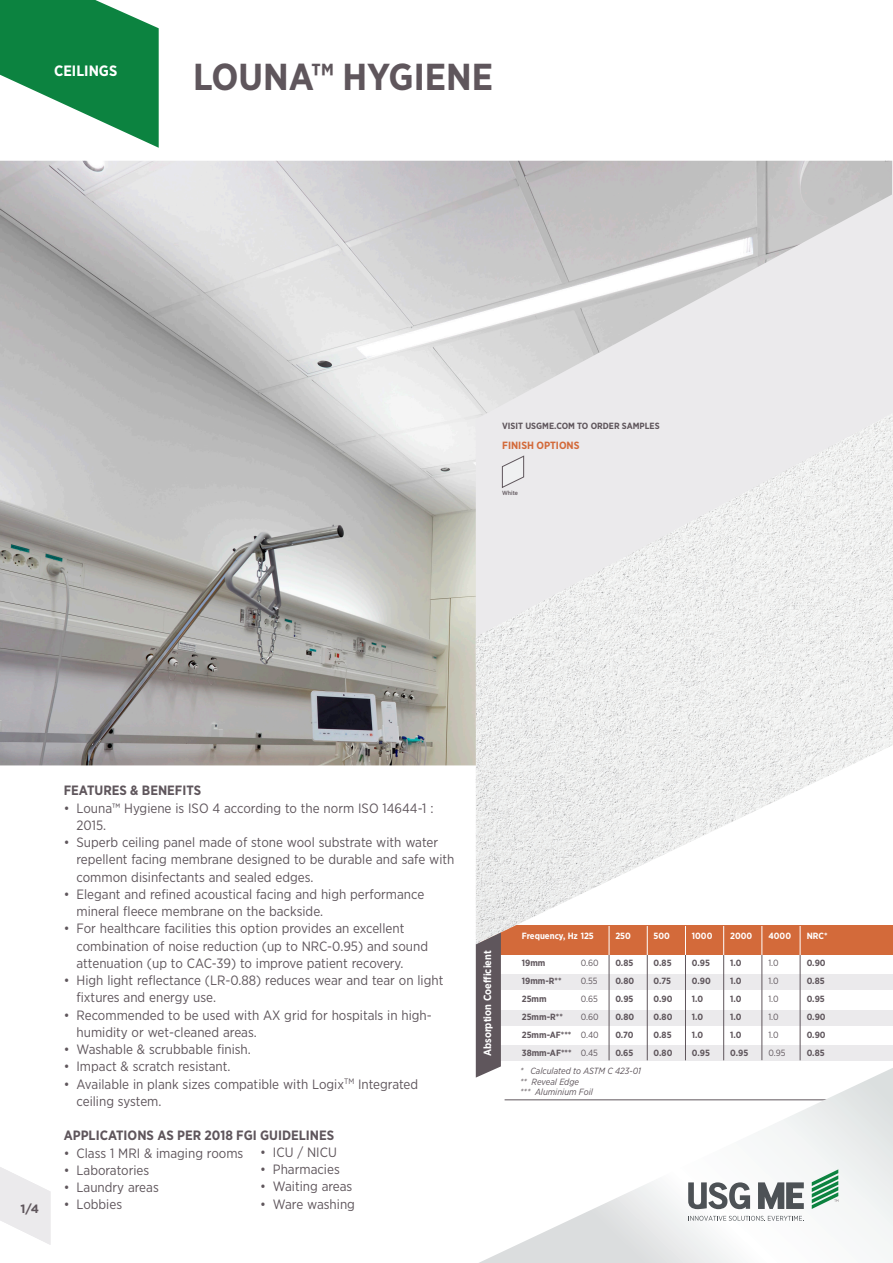
<style>
.page{position:relative;width:893px;height:1263px;background:#fff}
.page>*{position:absolute;margin:0;border:0;box-sizing:border-box;transform-origin:0 0}
.t1{font:700 37.5px "Gotham Narrow";color:#5f565c}
.t2{font:700 15px "Gotham Narrow";color:#fff}
.t3{font:13.5px/17.2px "Gotham Narrow";color:#5f565c}
.Helvetica_light_10pt{font:700 13.5px "Gotham Narrow";color:#5f565c}
.t4{font:700 12px "Gotham";color:#5f565c}
.Helvetica_light_10pt-2{font:700 10.5px "Gotham Narrow";color:#fff}
.t5{font:700 10.5px "Gotham Narrow";color:#d36a3a}
.Helvetica_light_10pt-3{font:700 9px "Gotham Narrow";color:#5f565c}
.Helvetica_light_10pt-4{font:italic 9px "Gotham Narrow";color:#5f565c}
.Helvetica_light_10pt-5{font:9px "Gotham Narrow";color:#5f565c}
.Helvetica_light_10pt-6{font:700 9px "Gotham Narrow";color:#fff}
.Helvetica_light_10pt-7{font:500 6px "Gotham Narrow";letter-spacing:-.005em;color:#5f565c}
</style>
<div class="page">
<div style="left:501px;top:974px;width:392px;height:16px;background:#ebeaec"></div>
<div style="left:501px;top:1010px;width:392px;height:15px;background:#ebeaec"></div>
<div style="left:501px;top:1045px;width:392px;height:15px;background:#ebeaec"></div>
<div style="left:479px;top:926px;width:414px;height:29px;background:#d36a3a"></div>
<hr style="left:609px;top:955px;width:1px;height:105px;background:#5f565c">
<hr style="left:647px;top:955px;width:1px;height:105px;background:#5f565c">
<hr style="left:685px;top:955px;width:1px;height:105px;background:#5f565c">
<hr style="left:723px;top:955px;width:1px;height:105px;background:#5f565c">
<hr style="left:761px;top:955px;width:1px;height:105px;background:#5f565c">
<hr style="left:800px;top:955px;width:1px;height:105px;background:#5f565c">
<div style="left:476px;top:944px;width:25px;height:133px;background:#5f565c"></div>
<img style="left:0;top:161px;width:892px;height:604px">
<svg style="left:476px;top:194px;width:417px;height:219px;background:#dcdbdc"></svg>
<img style="left:476px;top:413px;width:417px;height:531px">
<svg style="left:502px;top:456px;width:22px;height:32px"></svg>
<svg style="left:478px;top:1068px;width:415px;height:195px"></svg>
<svg style="left:0;top:0;width:159px;height:148px"></svg>
<svg style="left:0;top:1167px;width:50px;height:78px"></svg>
<svg style="left:688px;top:1216px;width:116px;height:5px"></svg>
<svg style="left:688px;top:1182px;width:62px;height:27px"></svg>
<svg style="left:758px;top:1182px;width:46px;height:27px"></svg>
<svg style="left:812px;top:1169px;width:26px;height:40px"></svg>
<p class="t2" style="left:54px;top:61px;width:65px">CEILINGS</p>
<p class="t1" style="left:193px;top:53px;width:302px">LOUNA™ HYGIENE</p>
<p class="Helvetica_light_10pt-3" style="left:502px;top:420px;width:159px">VISIT USGME.COM TO ORDER SAMPLES</p>
<p class="t5" style="left:502px;top:439px;width:79px">FINISH OPTIONS</p>
<p class="Helvetica_light_10pt-7" style="left:502px;top:489px;width:17px">White</p>
<p class="t4" style="left:21px;top:1200px;width:20px">1/2</p>
<p class="t4" style="left:31px;top:1200px;width:10px">4</p>
<p class="Helvetica_light_10pt" style="left:64px;top:782px;width:139px">FEATURES &amp; BENEFITS</p>
<p class="t3" style="left:77px;top:799px;width:358px;text-indent:-13px">• Louna™ Hygiene is ISO 4 according to the norm ISO 14644-1 :<br>2015.</p>
<p class="t3" style="left:77px;top:833px;width:379px;text-indent:-13px">• Superb ceiling panel made of stone wool substrate with water repellent facing membrane designed to be durable and safe with common disinfectants and sealed edges.</p>
<p class="t3" style="left:77px;top:885px;width:349px;text-indent:-13px">• Elegant and refined acoustical facing and high performance mineral fleece membrane on the backside.</p>
<p class="t3" style="left:77px;top:920px;width:353px;text-indent:-13px">• For healthcare facilities this option provides an excellent combination of noise reduction (up to NRC-0.95) and sound attenuation (up to CAC-39) to improve patient recovery.</p>
<p class="t3" style="left:77px;top:971px;width:368px;text-indent:-13px">• High light reflectance (LR-0.88) reduces wear and tear on light fixtures and energy use.</p>
<p class="t3" style="left:77px;top:1006px;width:357px;text-indent:-13px">• Recommended to be used with AX grid for hospitals in high&shy;humidity or wet-cleaned areas.</p>
<p class="t3" style="left:64px;top:1040px;width:189px">• Washable &amp; scrubbable finish.</p>
<p class="t3" style="left:64px;top:1058px;width:168px">• Impact &amp; scratch resistant.</p>
<p class="t3" style="left:77px;top:1075px;width:343px;text-indent:-13px">• Available in plank sizes compatible with Logix<sup>TM</sup> Integrated ceiling system.</p>
<p class="Helvetica_light_10pt" style="left:64px;top:1127px;width:272px">APPLICATIONS AS PER 2018 FGI GUIDELINES</p>
<p class="t3" style="left:64px;top:1144px;width:181px">• Class 1 MRI &amp; imaging rooms</p>
<p class="t3" style="left:64px;top:1161px;width:87px">• Laboratories</p>
<p class="t3" style="left:64px;top:1178px;width:96px">• Laundry areas</p>
<p class="t3" style="left:64px;top:1196px;width:60px">• Lobbies</p>
<p class="t3" style="left:260px;top:1143px;width:78px">• ICU / NICU</p>
<p class="t3" style="left:260px;top:1160px;width:81px">• Pharmacies</p>
<p class="t3" style="left:260px;top:1178px;width:94px">• Waiting areas</p>
<p class="t3" style="left:260px;top:1195px;width:96px">• Ware washing</p>
<p class="Helvetica_light_10pt-2" style="left:481px;top:1056px;width:107px;rotate:-90deg">Absorption Coefficient</p>
<p class="Helvetica_light_10pt-6" style="left:522px;top:930px;width:74px">Frequency, Hz 125</p>
<p class="Helvetica_light_10pt-3" style="left:522px;top:957px;width:25px">19mm</p>
<p class="Helvetica_light_10pt-3" style="left:522px;top:975px;width:41px">19mm-R**</p>
<p class="Helvetica_light_10pt-3" style="left:522px;top:993px;width:26px">25mm</p>
<p class="Helvetica_light_10pt-3" style="left:522px;top:1011px;width:43px">25mm-R**</p>
<p class="Helvetica_light_10pt-3" style="left:522px;top:1029px;width:51px">25mm-AF***</p>
<p class="Helvetica_light_10pt-3" style="left:522px;top:1047px;width:51px">38mm-AF***</p>
<p class="Helvetica_light_10pt-5" style="left:581px;top:957px;width:19px">0.60</p>
<p class="Helvetica_light_10pt-5" style="left:581px;top:975px;width:18px">0.55</p>
<p class="Helvetica_light_10pt-5" style="left:581px;top:993px;width:19px">0.65</p>
<p class="Helvetica_light_10pt-5" style="left:581px;top:1011px;width:19px">0.60</p>
<p class="Helvetica_light_10pt-5" style="left:581px;top:1029px;width:20px">0.40</p>
<p class="Helvetica_light_10pt-5" style="left:581px;top:1047px;width:19px">0.45</p>
<p class="Helvetica_light_10pt-6" style="left:615px;top:930px;width:17px">250</p>
<p class="Helvetica_light_10pt-3" style="left:615px;top:957px;width:19px">0.85</p>
<p class="Helvetica_light_10pt-3" style="left:615px;top:975px;width:20px">0.80</p>
<p class="Helvetica_light_10pt-3" style="left:615px;top:993px;width:20px">0.95</p>
<p class="Helvetica_light_10pt-3" style="left:615px;top:1011px;width:20px">0.80</p>
<p class="Helvetica_light_10pt-3" style="left:615px;top:1029px;width:20px">0.70</p>
<p class="Helvetica_light_10pt-3" style="left:615px;top:1047px;width:20px">0.65</p>
<p class="Helvetica_light_10pt-4" style="left:520px;top:1065px;width:123px">* Calculated to ASTM C 423-01</p>
<p class="Helvetica_light_10pt-4" style="left:520px;top:1076px;width:60px">** Reveal Edge</p>
<p class="Helvetica_light_10pt-4" style="left:520px;top:1086px;width:74px">*** Aluminium Foil</p>
<p class="Helvetica_light_10pt-6" style="left:654px;top:930px;width:18px">500</p>
<p class="Helvetica_light_10pt-3" style="left:654px;top:957px;width:19px">0.85</p>
<p class="Helvetica_light_10pt-3" style="left:654px;top:975px;width:19px">0.75</p>
<p class="Helvetica_light_10pt-3" style="left:654px;top:993px;width:20px">0.90</p>
<p class="Helvetica_light_10pt-3" style="left:654px;top:1011px;width:20px">0.80</p>
<p class="Helvetica_light_10pt-3" style="left:654px;top:1029px;width:19px">0.85</p>
<p class="Helvetica_light_10pt-3" style="left:654px;top:1047px;width:20px">0.80</p>
<p class="Helvetica_light_10pt-6" style="left:692px;top:930px;width:22px">1000</p>
<p class="Helvetica_light_10pt-3" style="left:692px;top:957px;width:20px">0.95</p>
<p class="Helvetica_light_10pt-3" style="left:692px;top:975px;width:20px">0.90</p>
<p class="Helvetica_light_10pt-3" style="left:692px;top:993px;width:13px">1.0</p>
<p class="Helvetica_light_10pt-3" style="left:692px;top:1011px;width:13px">1.0</p>
<p class="Helvetica_light_10pt-3" style="left:692px;top:1029px;width:13px">1.0</p>
<p class="Helvetica_light_10pt-3" style="left:692px;top:1047px;width:20px">0.95</p>
<p class="Helvetica_light_10pt-6" style="left:730px;top:930px;width:24px">2000</p>
<p class="Helvetica_light_10pt-3" style="left:730px;top:957px;width:13px">1.0</p>
<p class="Helvetica_light_10pt-3" style="left:730px;top:975px;width:13px">1.0</p>
<p class="Helvetica_light_10pt-3" style="left:730px;top:993px;width:13px">1.0</p>
<p class="Helvetica_light_10pt-3" style="left:730px;top:1011px;width:13px">1.0</p>
<p class="Helvetica_light_10pt-3" style="left:730px;top:1029px;width:13px">1.0</p>
<p class="Helvetica_light_10pt-3" style="left:730px;top:1047px;width:20px">0.95</p>
<p class="Helvetica_light_10pt-6" style="left:768px;top:930px;width:24px">4000</p>
<p class="Helvetica_light_10pt-5" style="left:768px;top:957px;width:12px">1.0</p>
<p class="Helvetica_light_10pt-5" style="left:768px;top:975px;width:12px">1.0</p>
<p class="Helvetica_light_10pt-5" style="left:768px;top:993px;width:12px">1.0</p>
<p class="Helvetica_light_10pt-5" style="left:768px;top:1011px;width:12px">1.0</p>
<p class="Helvetica_light_10pt-5" style="left:768px;top:1029px;width:12px">1.0</p>
<p class="Helvetica_light_10pt-5" style="left:768px;top:1047px;width:19px">0.95</p>
<p class="Helvetica_light_10pt-6" style="left:807px;top:930px;width:22px">NRC*</p>
<p class="Helvetica_light_10pt-3" style="left:807px;top:957px;width:20px">0.90</p>
<p class="Helvetica_light_10pt-3" style="left:807px;top:975px;width:19px">0.85</p>
<p class="Helvetica_light_10pt-3" style="left:807px;top:993px;width:20px">0.95</p>
<p class="Helvetica_light_10pt-3" style="left:807px;top:1011px;width:20px">0.90</p>
<p class="Helvetica_light_10pt-3" style="left:807px;top:1029px;width:20px">0.90</p>
<p class="Helvetica_light_10pt-3" style="left:807px;top:1047px;width:19px">0.85</p>
</div>
